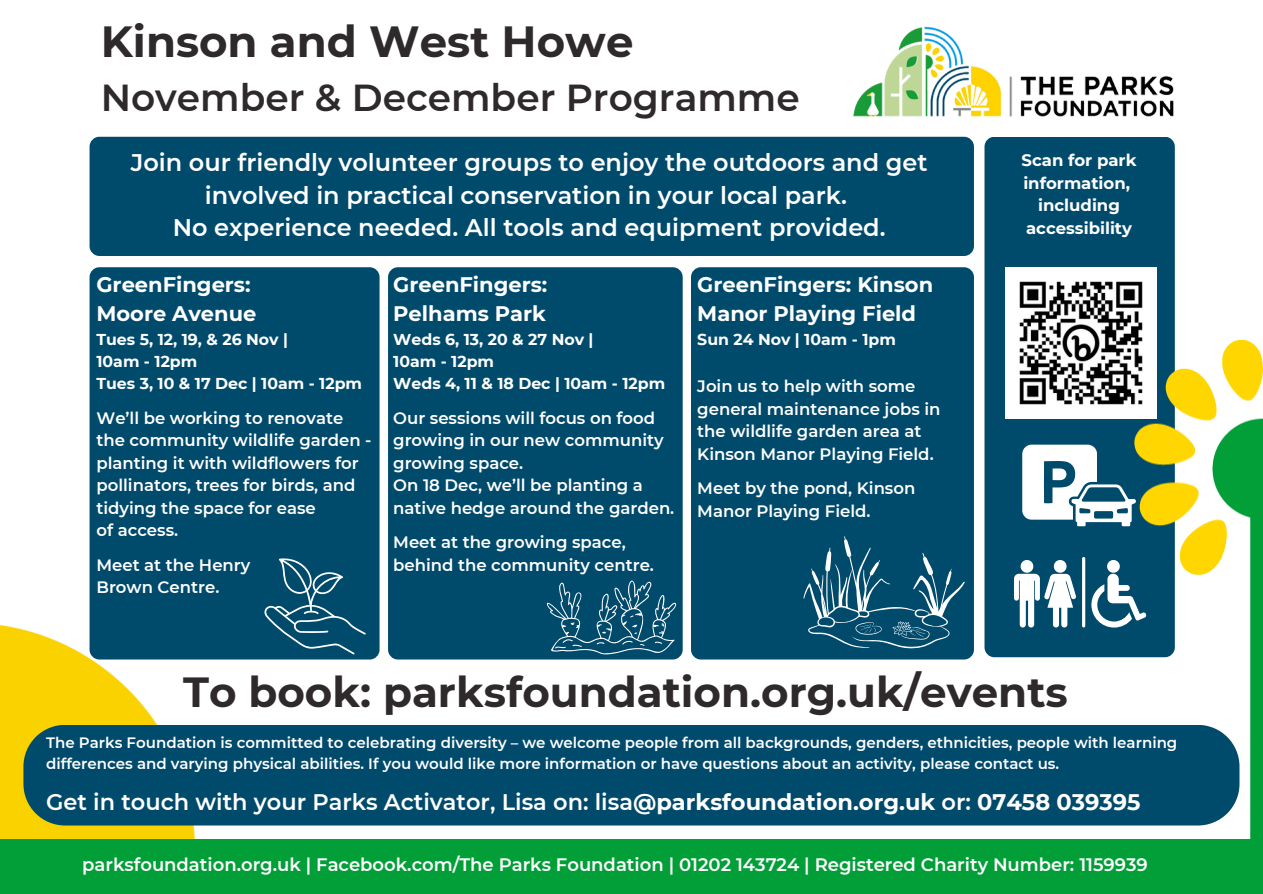
<style>
.page{position:relative;width:1263px;height:894px;background:#fff}
.page>*{position:absolute;margin:0;border:0;box-sizing:border-box;transform-origin:0 0}
.t1{font:700 43.5px "Montserrat";color:#2e292b}
.t2{font:700 42px "Montserrat";color:#2e292b}
.t3{font:600 37.5px "Montserrat";color:#2e292b}
.t4{font:600 24px/32.7px "Montserrat";color:#fff;text-align:center}
.t5{font:600 22.5px "Montserrat";color:#fff}
.t6{font:700 21px/29.2px "Montserrat";color:#fff}
.t7{font:600 18px "Montserrat";color:#fff}
.t8{font:600 16.5px/22.5px "Montserrat";color:#fff}
.t9{font:700 16.5px/22.5px "Montserrat";color:#fff;text-align:center}
.t10{font:700 15.75px "Montserrat";color:#fff}
.t11{font:600 15px/21px "Montserrat";color:#fff}
.s1{font-weight:700}
</style>
<div class="page">
<div style="left:90px;top:267px;width:290px;height:392px;background:#004a6c;border-radius:10px"></div>
<img style="left:0;top:429px;width:518px;height:409px">
<div style="left:0;top:838px;width:1263px;height:55px;background:#029f38"></div>
<img style="left:853px;top:26px;width:321px;height:91px">
<div style="left:23px;top:724px;width:1111px;height:101px;background:#004a6c"></div>
<div style="left:984px;top:137px;width:191px;height:520px;background:#004a6c;border-radius:10px"></div>
<img style="left:1134px;top:340px;width:129px;height:498px">
<div style="left:90px;top:137px;width:884px;height:119px;background:#004a6c;border-radius:10px"></div>
<svg style="left:264px;top:556px;width:102px;height:98px"></svg>
<div style="left:388px;top:267px;width:295px;height:392px;background:#004a6c;border-radius:10px"></div>
<div style="left:691px;top:267px;width:283px;height:392px;background:#004a6c;border-radius:10px"></div>
<svg style="left:803px;top:536px;width:161px;height:112px"></svg>
<img style="left:1005px;top:267px;width:151px;height:151px">
<svg style="left:1022px;top:444px;width:114px;height:82px"></svg>
<hr style="left:1082px;top:557px;width:3px;height:70px;background:#fff;border-radius:2px">
<svg style="left:1091px;top:559px;width:55px;height:68px"></svg>
<svg style="left:1014px;top:560px;width:62px;height:67px"></svg>
<svg style="left:547px;top:580px;width:129px;height:74px"></svg>
<h5 class="t1" style="left:101px;top:15px;width:534px">Kinson and West Howe</h5>
<h5 class="t3" style="left:101px;top:74px;width:700px">November &amp; December Programme</h5>
<p class="t4" style="left:131px;top:146px;width:798px">Join our friendly volunteer groups to enjoy the outdoors and get involved in practical conservation in your local park.<br>No experience needed. All tools and equipment provided.</p>
<p class="t6" style="left:393px;top:270px;width:156px">GreenFingers:</p>
<h5 class="t6" style="left:393px;top:299px;width:154px">Pelhams Park</h5>
<h5 class="t10" style="left:393px;top:330px;width:202px">Weds 6, 13, 20 &amp; 27 Nov |</h5>
<p class="t10" style="left:393px;top:352px;width:102px">10am - 12pm</p>
<h4 class="t10" style="left:393px;top:373px;width:273px">Weds 4, 11 &amp; 18 Dec | 10am - 12pm</h4>
<h5 class="t8" style="left:393px;top:406px;width:283px">Our sessions will focus on food growing in our new community growing space.<br>On 18 Dec, we’ll be planting a native hedge around the garden.</h5>
<h5 class="t8" style="left:393px;top:531px;width:262px">Meet at the growing space, behind the community centre.</h5>
<p class="t6" style="left:96px;top:270px;width:156px">GreenFingers:</p>
<p class="t6" style="left:96px;top:299px;width:161px">Moore Avenue</p>
<p class="t10" style="left:96px;top:330px;width:193px">Tues 5, 12, 19, &amp; 26 Nov |</p>
<p class="t10" style="left:96px;top:352px;width:102px">10am - 12pm</p>
<p class="t10" style="left:96px;top:373px;width:267px">Tues 3, 10 &amp; 17 Dec | 10am - 12pm</p>
<p class="t8" style="left:96px;top:406px;width:277px">We’ll be working to renovate the community wildlife garden - planting it with wildflowers for pollinators, trees for birds, and tidying the space for ease<br>of access.</p>
<h5 class="t8" style="left:96px;top:553px;width:155px">Meet at the Henry<br>Brown Centre.</h5>
<p class="t6" style="left:697px;top:270px;width:237px">GreenFingers: Kinson<br>Manor Playing Field</p>
<p class="t10" style="left:697px;top:330px;width:200px">Sun 24 Nov | 10am - 1pm</p>
<p class="t8" style="left:697px;top:375px;width:245px">Join us to help with some general maintenance jobs in the wildlife garden area at<br>Kinson Manor Playing Field.</p>
<p class="t8" style="left:697px;top:477px;width:220px">Meet by the pond, Kinson<br>Manor Playing Field.</p>
<p class="t9" style="left:1021px;top:149px;width:116px">Scan for park information, including accessibility</p>
<p class="t2" style="left:183px;top:665px;width:886px">To book: parksfoundation.org.uk/events</p>
<h3 class="t11" style="left:46px;top:731px;width:1133px">The Parks Foundation is committed to celebrating diversity – we welcome people from all backgrounds, genders, ethnicities, people with learning differences and varying physical abilities. If you would like more information or have questions about an activity, please contact us.</h3>
<h5 class="t5" style="left:46px;top:788px;width:1096px">Get in touch with your Parks Activator, Lisa on: lisa<span class="s1">@parksfoundation.org.uk</span> or: <span class="s1">07458 039395</span></h5>
<p class="t7" style="left:82px;top:853px;width:1067px">parksfoundation.org.uk | Facebook.com/The Parks Foundation | 01202 143724 | Registered Charity Number: 1159939</p>
</div>
